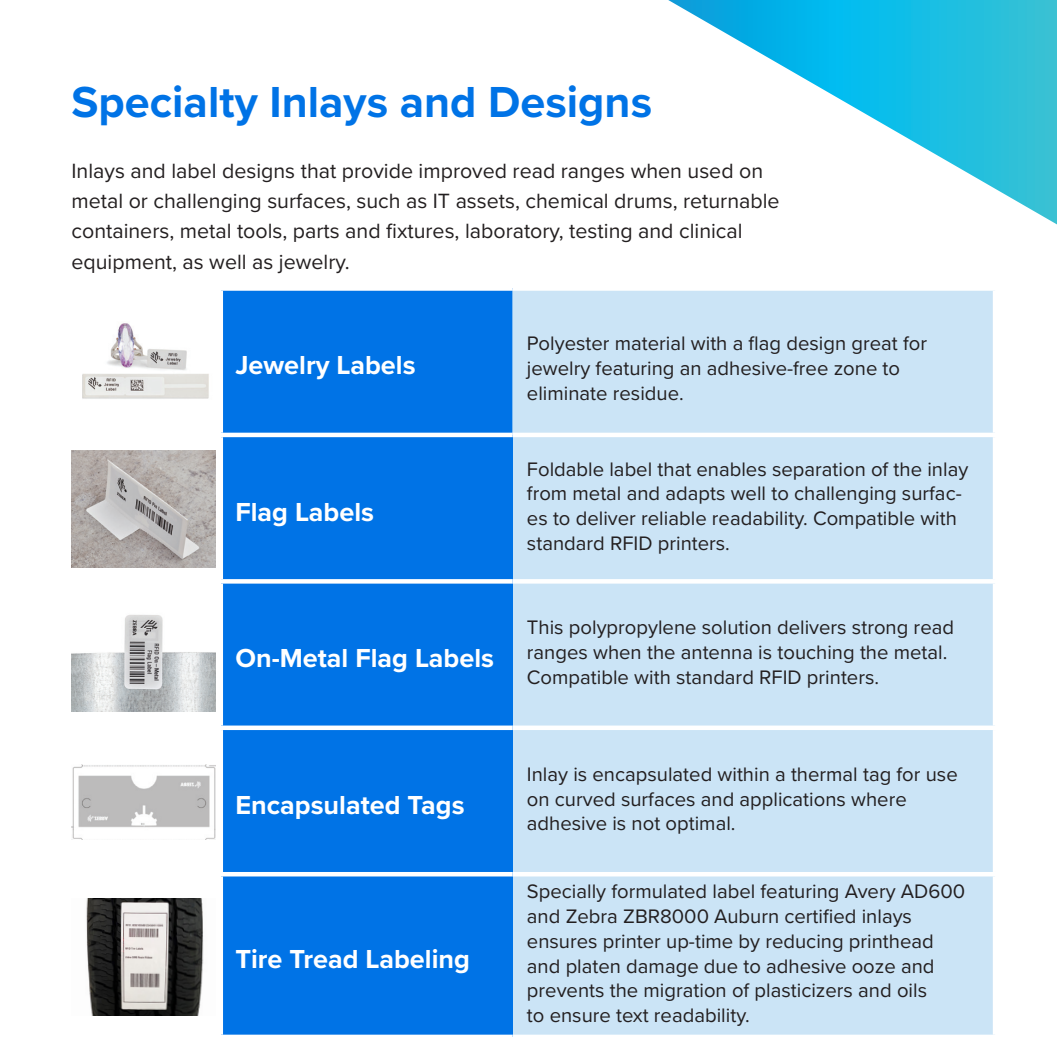
<style>
.page{position:relative;width:1057px;height:1057px;background:#fff}
.page>*{position:absolute;margin:0;border:0;box-sizing:border-box;transform-origin:0 0}
.t1{font:700 45px "Proxima Nova";color:#0073e6}
.t2{font:700 27px "Proxima Nova";color:#fff}
.t3{font:21.38px/30.4px "Proxima Nova";color:#231f20}
.t4{font:20.25px/24.8px "Proxima Nova";color:#231f20}
</style>
<div class="page">
<svg style="left:668px;top:0;width:388px;height:224px"></svg>
<svg style="left:71px;top:450px;width:145px;height:566px"></svg>
<div style="left:221px;top:288px;width:291px;height:147px;background:#0073e6"></div>
<div style="left:512px;top:291px;width:480px;height:743px;background:#cbe4f6"></div>
<div style="left:221px;top:435px;width:291px;height:146px;background:#0073e6"></div>
<div style="left:221px;top:581px;width:291px;height:146px;background:#0073e6"></div>
<div style="left:221px;top:727px;width:291px;height:147px;background:#0073e6"></div>
<div style="left:221px;top:874px;width:291px;height:162px;background:#0073e6"></div>
<div style="left:221px;top:432px;width:291px;height:5px;background:#fff"></div>
<div style="left:512px;top:432px;width:485px;height:5px;background:#fff"></div>
<hr style="left:65px;top:579px;width:156px;height:4px;background:#fff">
<svg style="left:221px;top:579px;width:291px;height:4px"></svg>
<hr style="left:512px;top:579px;width:485px;height:4px;background:#fff">
<div style="left:65px;top:725px;width:156px;height:5px;background:#fff"></div>
<div style="left:221px;top:725px;width:291px;height:5px;background:#fff"></div>
<div style="left:512px;top:725px;width:485px;height:5px;background:#fff"></div>
<div style="left:65px;top:871px;width:156px;height:5px;background:#fff"></div>
<div style="left:221px;top:871px;width:291px;height:5px;background:#fff"></div>
<div style="left:512px;top:871px;width:485px;height:5px;background:#fff"></div>
<div style="left:221px;top:286px;width:291px;height:5px;background:#fff"></div>
<div style="left:218px;top:291px;width:5px;height:141px;background:#fff"></div>
<div style="left:218px;top:437px;width:5px;height:142px;background:#fff"></div>
<div style="left:218px;top:583px;width:5px;height:142px;background:#fff"></div>
<div style="left:218px;top:730px;width:5px;height:141px;background:#fff"></div>
<div style="left:218px;top:876px;width:5px;height:158px;background:#fff"></div>
<svg style="left:221px;top:1034px;width:291px;height:2px"></svg>
<svg style="left:512px;top:1034px;width:483px;height:3px"></svg>
<img style="left:82px;top:323px;width:127px;height:76px">
<img style="left:71px;top:594px;width:145px;height:117px">
<img style="left:71px;top:898px;width:145px;height:116px">
<img style="left:72px;top:451px;width:144px;height:116px">
<img style="left:71px;top:764px;width:145px;height:74px">
<p class="t1" style="left:71px;top:68px;width:582px">Specialty Inlays and Designs</p>
<p class="t3" style="left:71px;top:154px;width:709px">Inlays and label designs that provide improved read ranges when used on metal or challenging surfaces, such as IT assets, chemical drums, returnable containers, metal tools, parts and fixtures, laboratory, testing and clinical equipment, as well as jewelry.</p>
<p class="t2" style="left:235px;top:345px;width:182px">Jewelry Labels</p>
<p class="t2" style="left:235px;top:491px;width:140px">Flag Labels</p>
<p class="t2" style="left:235px;top:638px;width:260px">On-Metal Flag Labels</p>
<p class="t2" style="left:235px;top:784px;width:231px">Encapsulated Tags</p>
<p class="t2" style="left:235px;top:938px;width:236px">Tire Tread Labeling</p>
<p class="t4" style="left:527px;top:330px;width:401px">Polyester material with a flag design great for jewelry featuring an adhesive-free zone to eliminate residue.</p>
<p class="t4" style="left:527px;top:455px;width:443px">Foldable label that enables separation of the inlay from metal and adapts well to challenging surfac&shy;es to deliver reliable readability. Compatible with standard RFID printers.</p>
<p class="t4" style="left:527px;top:614px;width:428px">This polypropylene solution delivers strong read ranges when the antenna is touching the metal.<br>Compatible with standard RFID printers.</p>
<p class="t4" style="left:527px;top:760px;width:432px">Inlay is encapsulated within a thermal tag for use on curved surfaces and applications where adhesive is not optimal.</p>
<p class="t4" style="left:527px;top:878px;width:439px">Specially formulated label featuring Avery AD600 and Zebra ZBR8000 Auburn certified inlays ensures printer up-time by reducing printhead and platen damage due to adhesive ooze and prevents the migration of plasticizers and oils<br>to ensure text readability.</p>
</div>
